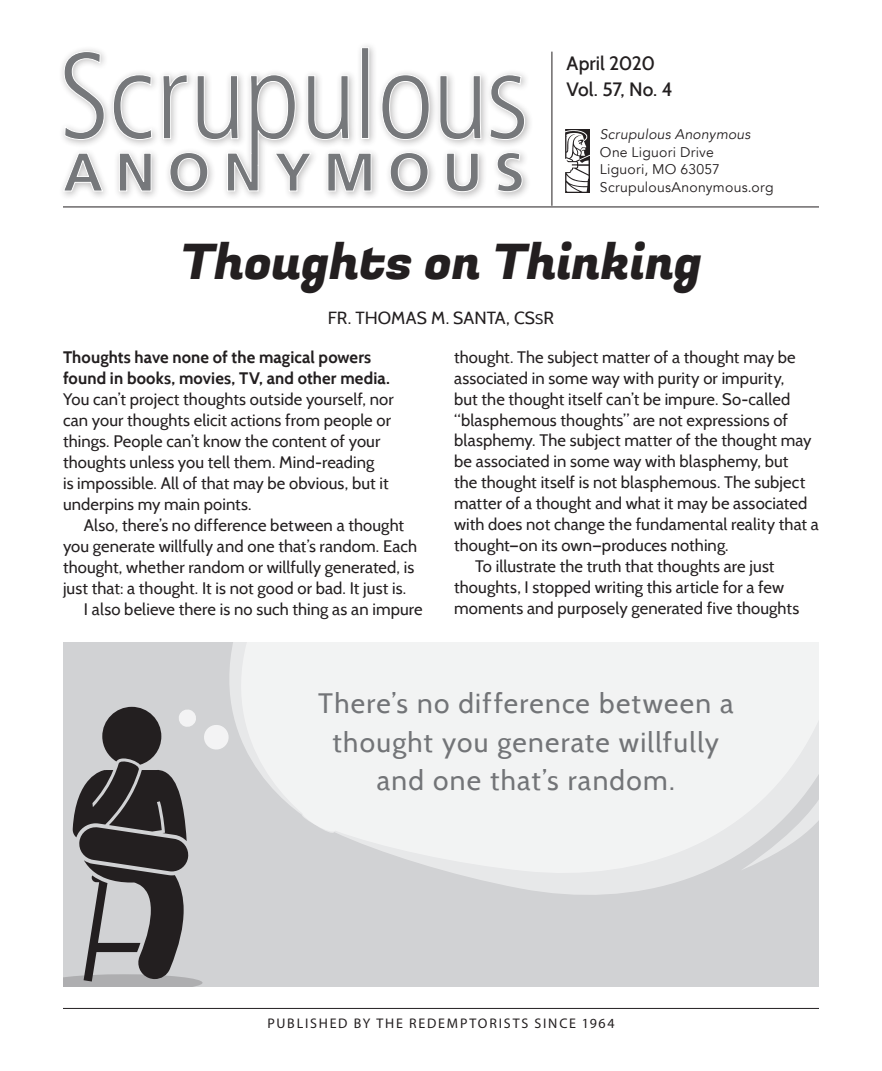
<style>
.page{position:relative;width:882px;height:1071px;background:#fff}
.page>*{position:absolute;margin:0;border:0;box-sizing:border-box;transform-origin:0 0}
.t1{font:49px "Fugaz One";letter-spacing:-.005em;color:#231f20}
.t2{font:28px/38.5px "Cabin";letter-spacing:.045em;color:#727477;text-align:center}
.t3{font:500 19.25px/26.2px "Cabin";color:#231f20}
.t4{font:17.5px "Cabin";letter-spacing:.005em;color:#231f20}
.t5{font:16.62px/21px "Cabin";letter-spacing:.005em;color:#231f20}
.t6{font:700 16.62px/21px "Cabin";letter-spacing:.01em;color:#231f20}
.t7{font:14px/17.5px "Avenir";letter-spacing:.015em;color:#231f20}
.t8{font:14px "Myriad Pro";letter-spacing:.13em;color:#231f20}
.t9{font:italic 14px "Avenir";letter-spacing:.015em;color:#231f20}
.s1{font-size:14px}
</style>
<div class="page">
<hr style="left:551px;top:52px;width:1px;height:154px;background:#231f20">
<hr style="left:63px;top:206px;width:756px;height:1px;background:#231f20">
<div style="left:58px;top:42px;width:475px;height:159px;background:#231f20;opacity:.3"></div>
<svg style="left:62px;top:152px;width:42px;height:40px"></svg>
<svg style="left:381px;top:74px;width:49px;height:66px"></svg>
<svg style="left:63px;top:51px;width:42px;height:89px"></svg>
<svg style="left:112px;top:74px;width:41px;height:66px"></svg>
<div style="left:361px;top:47px;width:8px;height:92px;background:#76787b;border:1px solid #fff"></div>
<svg style="left:439px;top:75px;width:43px;height:65px"></svg>
<svg style="left:489px;top:74px;width:36px;height:66px"></svg>
<svg style="left:119px;top:152px;width:33px;height:40px"></svg>
<svg style="left:162px;top:74px;width:210px;height:119px"></svg>
<svg style="left:389px;top:152px;width:40px;height:41px"></svg>
<svg style="left:446px;top:152px;width:33px;height:41px"></svg>
<svg style="left:496px;top:152px;width:27px;height:41px"></svg>
<img style="left:566px;top:130px;width:24px;height:62px">
<hr style="left:63px;top:1008px;width:756px;height:1px;background:#231f20">
<div style="left:63px;top:643px;width:756px;height:344px;background:#d1d2d4"></div>
<svg style="left:455px;top:873px;width:246px;height:22px;fill:#e7e8e9"></svg>
<svg style="left:229px;top:642px;width:590px;height:231px;background:#eeefef"></svg>
<svg style="left:741px;top:680px;width:78px;height:191px"></svg>
<svg style="left:63px;top:707px;width:166px;height:280px"></svg>
<p class="t3" style="left:567px;top:50px;width:108px">April 2020<br>Vol. 57, No. 4</p>
<p class="t9" style="left:600px;top:126px;width:152px">Scrupulous Anonymous</p>
<p class="t7" style="left:600px;top:143px;width:175px">One Liguori Drive<br>Liguori, MO 63057<br>ScrupulousAnonymous.org</p>
<h1 class="t1" style="left:181px;top:227px;width:522px">Thoughts on Thinking</h1>
<p class="t4" style="left:328px;top:307px;width:228px">FR. THOMAS M. SANTA, CS<span class="s1">S</span>R</p>
<p class="t6" style="left:63px;top:346px;width:329px">Thoughts have none of the magical powers found in books, movies, TV, and other media.</p>
<p class="t5" style="left:63px;top:388px;width:332px">You can’t project thoughts outside yourself, nor can your thoughts elicit actions from people or things. People can’t know the content of your thoughts unless you tell them. Mind-reading<br>is impossible. All of that may be obvious, but it underpins my main points.</p>
<p class="t5" style="left:84px;top:514px;width:322px">Also, there’s no difference between a thought</p>
<p class="t5" style="left:63px;top:535px;width:356px">you generate willfully and one that’s random. Each</p>
<p class="t5" style="left:63px;top:556px;width:353px">thought, whether random or willfully generated, is</p>
<p class="t5" style="left:63px;top:577px;width:345px">just that: a thought. It is not good or bad. It just is.</p>
<p class="t5" style="left:84px;top:598px;width:340px">I also believe there is no such thing as an impure</p>
<p class="t5" style="left:454px;top:346px;width:343px">thought. The subject matter of a thought may be</p>
<p class="t5" style="left:454px;top:367px;width:332px">associated in some way with purity or impurity,</p>
<p class="t5" style="left:454px;top:388px;width:338px">but the thought itself can’t be impure. So-called</p>
<p class="t5" style="left:454px;top:409px;width:335px">“blasphemous thoughts” are not expressions of</p>
<p class="t5" style="left:454px;top:430px;width:359px">blasphemy. The subject matter of the thought may</p>
<p class="t5" style="left:454px;top:451px;width:336px">be associated in some way with blasphemy, but</p>
<p class="t5" style="left:454px;top:472px;width:353px">the thought itself is not blasphemous. The subject</p>
<p class="t5" style="left:454px;top:493px;width:355px">matter of a thought and what it may be associated</p>
<p class="t5" style="left:454px;top:514px;width:366px">with does not change the fundamental reality that a</p>
<p class="t5" style="left:454px;top:535px;width:276px">thought—on its own—produces nothing.</p>
<p class="t5" style="left:475px;top:556px;width:301px">To illustrate the truth that thoughts are just</p>
<p class="t5" style="left:454px;top:577px;width:332px">thoughts, I stopped writing this article for a few</p>
<p class="t5" style="left:454px;top:598px;width:347px">moments and purposely generated five thoughts</p>
<h2 class="t2" style="left:318px;top:684px;width:417px">There’s no difference between a thought you generate willfully and one that’s random.</h2>
<p class="t8" style="left:267px;top:1015px;width:349px">PUBLISHED BY THE REDEMPTORISTS SINCE 1964</p>
</div>
